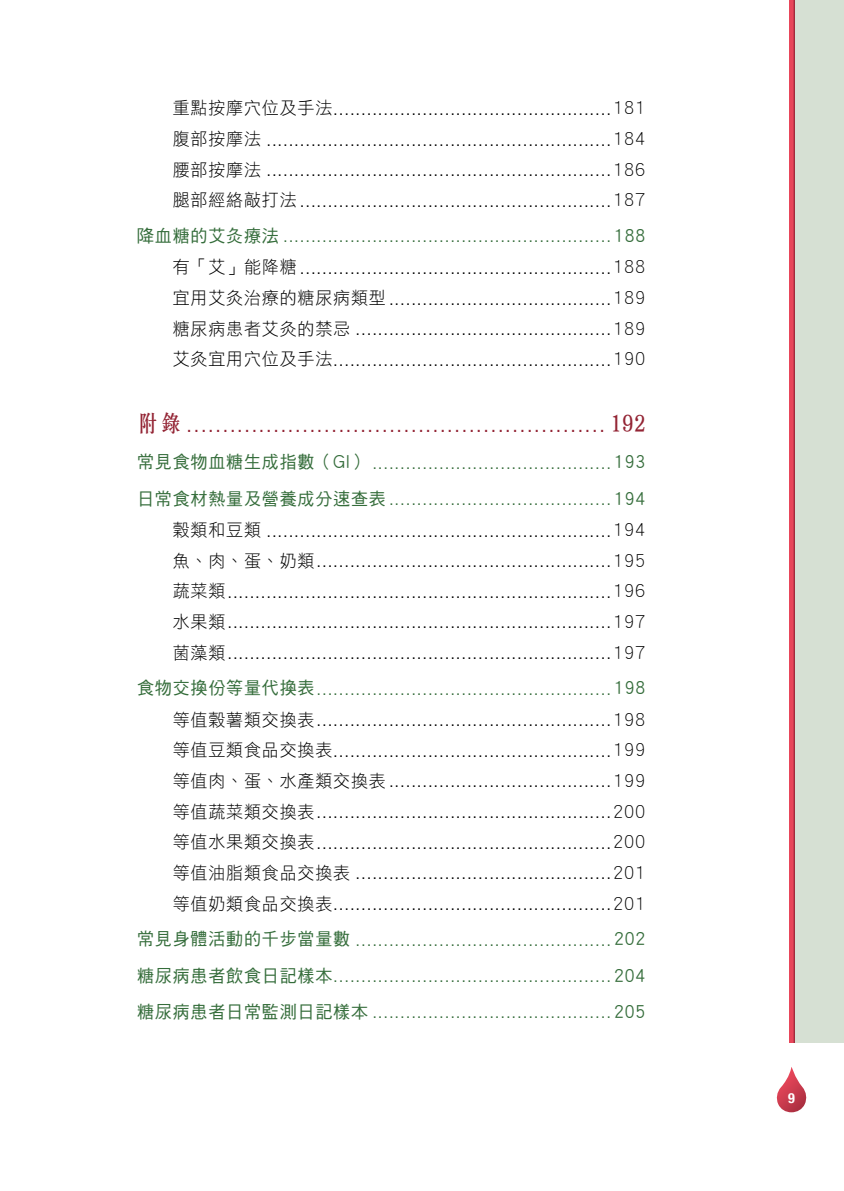
<style>
.page{position:relative;width:844px;height:1191px;background:#fff}
.page>*{position:absolute;margin:0;border:0;box-sizing:border-box;transform-origin:0 0}
.t1{font:300 22.75px "M Hei HK";color:#932434}
.t2{font:300 17.5px/30.8px "M Hei HK";color:#000;text-align:justify}
.t3{font:300 17.5px/36.4px "M Hei HK";color:#356d3b}
.t4{font:700 condensed 14px "Helvetica Neue";color:#fff}
.s1{font-family:"DF Hei HK W3";font-weight:400}
.s2{font-family:"DF Hei HK W5";font-weight:400;color:#356d3b}
.s3{color:#356d3b}
.s4{font-family:"C Song 3 HK";font-weight:500}
.s5{font-family:"DF Hei HK W5";font-weight:400}
</style>
<div class="page">
<div style="left:793px;top:0;width:50px;height:1042px;background:linear-gradient(to right,#d6e0d3,#d6e0d3)"></div>
<div style="left:789px;top:0;width:5px;height:1042px;background:#e8465a"></div>
<svg style="left:776px;top:1067px;width:31px;height:46px"></svg>
<p class="t2" style="left:173px;top:92px;width:474px"><span class="s1">重點按摩穴位及手法</span>..................................................<span class="s1">181腹部按摩法</span> ..............................................................<span class="s1">184腰部按摩法</span> ..............................................................<span class="s1">186腿部經絡敲打法</span> ........................................................<span class="s1">187</span></p>
<p class="t2" style="left:173px;top:220px;width:474px;text-indent:-36px"><span class="s2">降血糖的艾灸療法</span><span class="s3">............................................................</span> <span class="s2">188</span><span class="s1">有「艾」能降糖</span> ........................................................<span class="s1">188宜用艾灸治療的糖尿病類型</span> ........................................<span class="s1">189糖尿病患者艾灸的禁忌</span> ..............................................<span class="s1">189艾灸宜用穴位及手法</span>..................................................<span class="s1">190</span></p>
<h1 class="t1" style="left:137px;top:407px;width:509px"><span class="s4">附錄</span>........................................................... <span class="s4">192</span></h1>
<p class="t3" style="left:137px;top:443px;width:509px"><span class="s5">常見食物血糖生成指數（GI）</span>............................................ <span class="s5">193日常食材熱量及營養成分速查表</span>......................................... <span class="s5">194</span></p>
<p class="t2" style="left:173px;top:514px;width:474px"><span class="s1">穀類和豆類</span> ..............................................................<span class="s1">194魚、肉、蛋、奶類</span>.....................................................<span class="s1">195蔬菜類</span>.....................................................................<span class="s1">196水果類</span>.....................................................................<span class="s1">197菌藻類</span>.....................................................................<span class="s1">197</span></p>
<p class="t2" style="left:173px;top:672px;width:474px;text-indent:-36px"><span class="s2">食物交換份等量代換表</span><span class="s3">......................................................</span> <span class="s2">198</span><span class="s1">等值穀薯類交換表</span>.....................................................<span class="s1">198等值豆類食品交換表</span>..................................................<span class="s1">199等值肉、蛋、水產類交換表</span> ........................................<span class="s1">199等值蔬菜類交換表</span>.....................................................<span class="s1">200等值水果類交換表</span>.....................................................<span class="s1">200等值油脂類食品交換表</span> ..............................................<span class="s1">201等值奶類食品交換表</span>..................................................<span class="s1">201</span></p>
<p class="t3" style="left:137px;top:920px;width:509px;text-align:justify"><span class="s5">常見身體活動的千步當量數</span>............................................... <span class="s5">202糖尿病患者飲食日記樣本</span>................................................... <span class="s5">204糖尿病患者日常監測日記樣本</span>............................................ <span class="s5">205</span></p>
<p class="t4" style="left:788px;top:1086px;width:8px">9</p>
</div>
